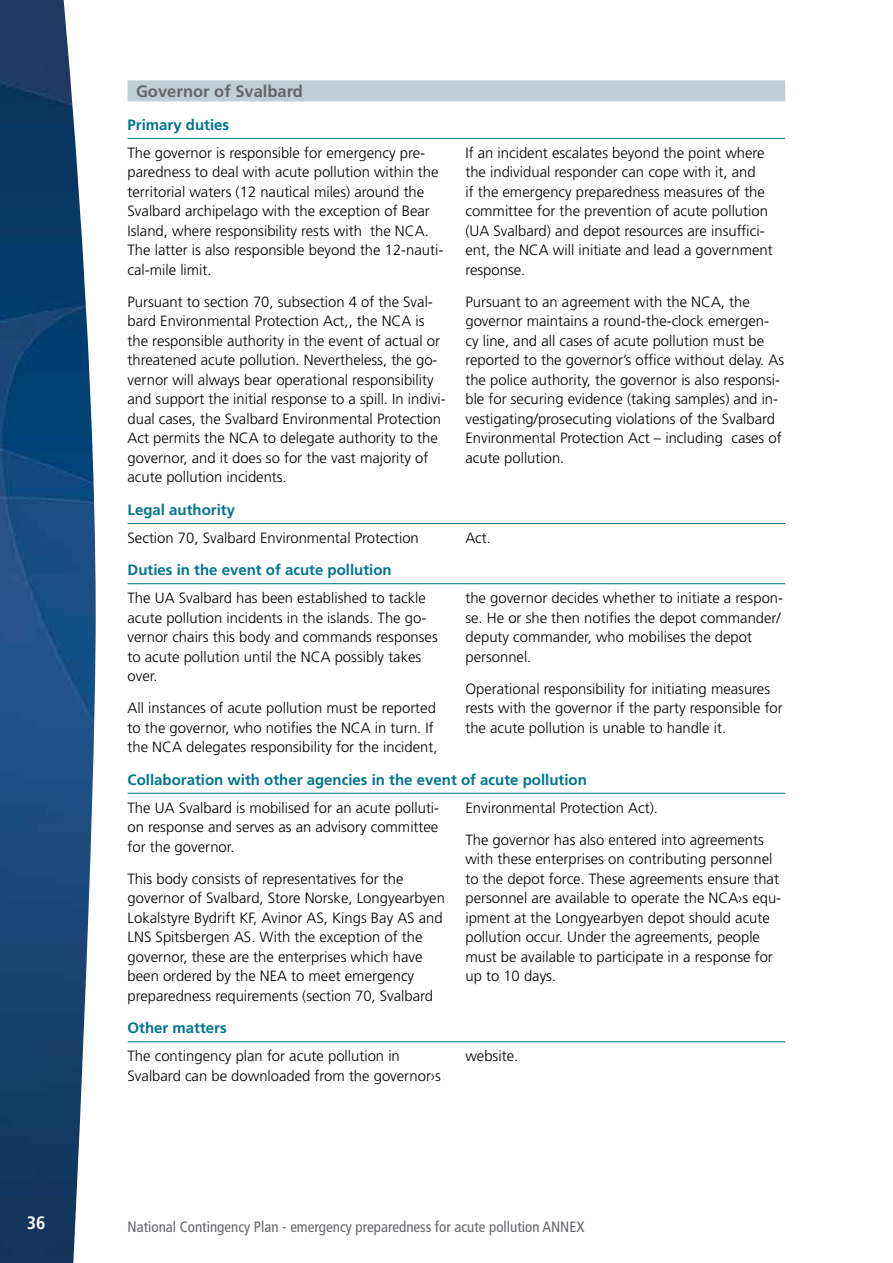
<style>
.page{position:relative;width:893px;height:1263px;background:#fff}
.page>*{position:absolute;margin:0;border:0;box-sizing:border-box;transform-origin:0 0}
.t1{font:700 condensed 18px "Frutiger";color:#fff}
.t2{font:700 16.5px "Frutiger";color:#646569}
.t3{font:700 15px "Frutiger";color:#00758d}
.t4{font:condensed 15px "Frutiger";color:#646569}
.t5{font:300 14.85px/19.5px "Frutiger";color:#000}
</style>
<div class="page">
<img style="left:0;top:0;width:96px;height:1263px">
<div style="left:128px;top:80px;width:657px;height:21px;background:#c0cdd5"></div>
<hr style="left:128px;top:138px;width:657px;height:1px;background:#00758d">
<hr style="left:128px;top:523px;width:657px;height:1px;background:#00758d">
<hr style="left:128px;top:583px;width:657px;height:1px;background:#00758d">
<hr style="left:128px;top:793px;width:657px;height:1px;background:#00758d">
<hr style="left:128px;top:1041px;width:657px;height:1px;background:#00758d">
<p class="t2" style="left:136px;top:82px;width:168px">Governor of Svalbard</p>
<p class="t3" style="left:128px;top:116px;width:103px">Primary duties</p>
<p class="t5" style="left:128px;top:143px;width:317px">The governor is responsible for emergency pre&shy;paredness to deal with acute pollution within the territorial waters (12 nautical miles) around the Svalbard archipelago with the exception of Bear Island, where responsibility rests with the NCA.<br>The latter is also responsible beyond the 12-nauti&shy;cal-mile limit.</p>
<p class="t5" style="left:128px;top:292px;width:320px">Pursuant to section 70, subsection 4 of the Sval&shy;bard Environmental Protection Act,, the NCA is the responsible authority in the event of actual or threatened acute pollution. Nevertheless, the go&shy;vernor will always bear operational responsibility and support the initial response to a spill. In indivi&shy;dual cases, the Svalbard Environmental Protection Act permits the NCA to delegate authority to the governor, and it does so for the vast majority of acute pollution incidents.</p>
<p class="t5" style="left:465px;top:143px;width:309px">If an incident escalates beyond the point where the individual responder can cope with it, and<br>if the emergency preparedness measures of the committee for the prevention of acute pollution (UA Svalbard) and depot resources are insuffici&shy;ent, the NCA will initiate and lead a government response.</p>
<p class="t5" style="left:465px;top:292px;width:320px">Pursuant to an agreement with the NCA, the governor maintains a round-the-clock emergen&shy;cy line, and all cases of acute pollution must be reported to the governor’s office without delay. As the police authority, the governor is also responsi&shy;ble for securing evidence (taking samples) and in&shy;vestigating/prosecuting violations of the Svalbard Environmental Protection Act – including cases of acute pollution.</p>
<p class="t3" style="left:128px;top:501px;width:109px">Legal authority</p>
<p class="t5" style="left:128px;top:528px;width:293px">Section 70, Svalbard Environmental Protection</p>
<p class="t5" style="left:465px;top:528px;width:27px">Act.</p>
<p class="t3" style="left:128px;top:561px;width:266px">Duties in the event of acute pollution</p>
<p class="t5" style="left:128px;top:588px;width:312px">The UA Svalbard has been established to tackle acute pollution incidents in the islands. The go&shy;vernor chairs this body and commands responses to acute pollution until the NCA possibly takes over.</p>
<p class="t5" style="left:128px;top:699px;width:311px">All instances of acute pollution must be reported to the governor, who notifies the NCA in turn. If the NCA delegates responsibility for the incident,</p>
<p class="t5" style="left:465px;top:588px;width:319px">the governor decides whether to initiate a respon&shy;se. He or she then notifies the depot commander/ deputy commander, who mobilises the depot personnel.</p>
<p class="t5" style="left:465px;top:679px;width:319px">Operational responsibility for initiating measures rests with the governor if the party responsible for the acute pollution is unable to handle it.</p>
<p class="t3" style="left:128px;top:770px;width:461px">Collaboration with other agencies in the event of acute pollution</p>
<p class="t5" style="left:128px;top:798px;width:313px;text-align:justify">The UA Svalbard is mobilised for an acute polluti&shy;on response and serves as an advisory committee for the governor.</p>
<p class="t5" style="left:128px;top:869px;width:319px">This body consists of representatives for the governor of Svalbard, Store Norske, Longyearbyen Lokalstyre Bydrift KF, Avinor AS, Kings Bay AS and LNS Spitsbergen AS. With the exception of the governor, these are the enterprises which have been ordered by the NEA to meet emergency preparedness requirements (section 70, Svalbard</p>
<p class="t5" style="left:465px;top:791px;width:300px;line-height:32.2px">Environmental Protection Act).<br>The governor has also entered into agreements</p>
<p class="t5" style="left:465px;top:850px;width:317px">with these enterprises on contributing personnel to the depot force. These agreements ensure that personnel are available to operate the NCA›s equ&shy;ipment at the Longyearbyen depot should acute pollution occur. Under the agreements, people must be available to participate in a response for up to 10 days.</p>
<p class="t3" style="left:128px;top:1019px;width:101px">Other matters</p>
<p class="t5" style="left:128px;top:1046px;width:315px">The contingency plan for acute pollution in<br>Svalbard can be downloaded from the governor›s</p>
<p class="t5" style="left:465px;top:1046px;width:54px">website.</p>
<p class="t1" style="left:27px;top:1212px;width:20px">36</p>
<p class="t4" style="left:128px;top:1218px;width:458px">National Contingency Plan - emergency preparedness for acute pollution ANNEX</p>
</div>
